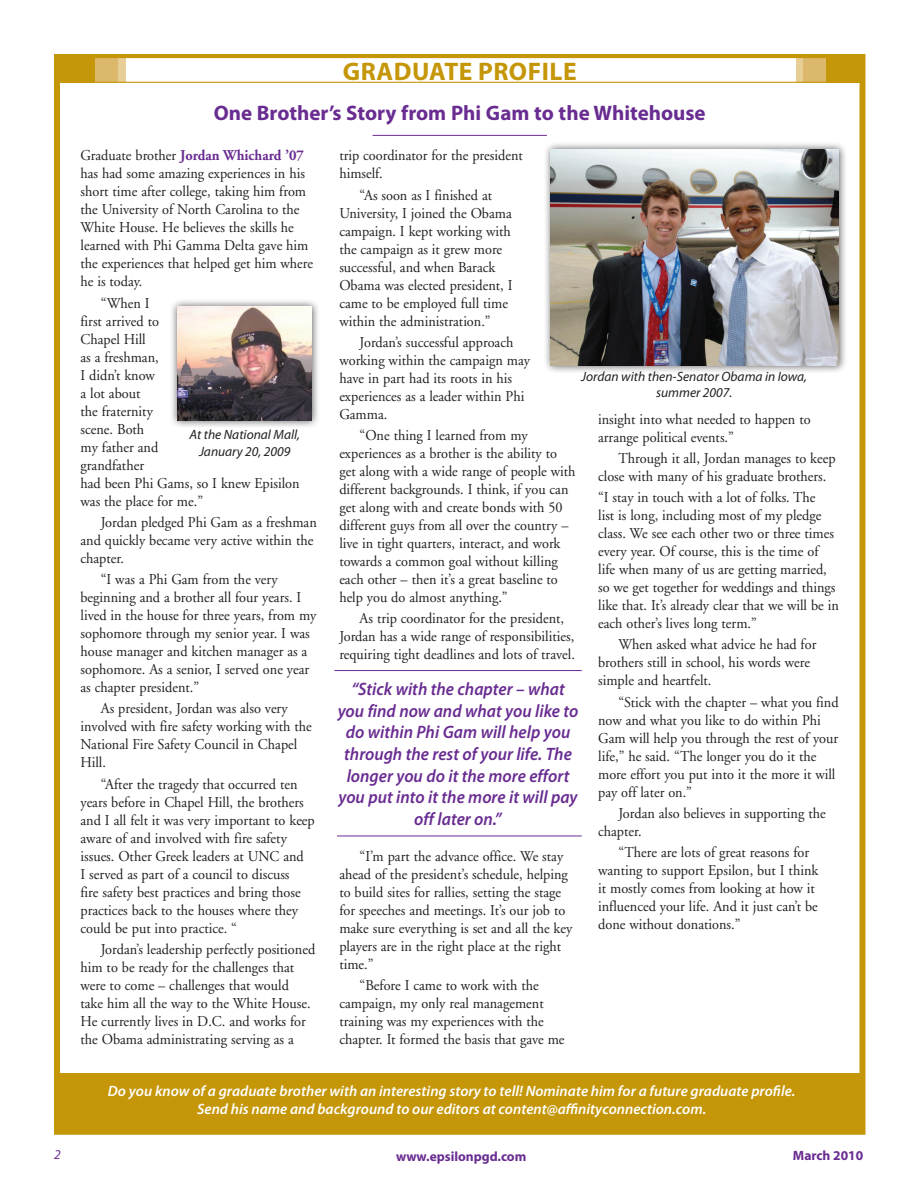
<style>
.page{position:relative;width:918px;height:1188px;background:#fff}
.page>*{position:absolute;margin:0;border:0;box-sizing:border-box;transform-origin:0 0}
.t1{font:700 25.5px "Myriad Pro";letter-spacing:.02em;color:#c49608}
.t2{font:700 21px "Myriad Pro";color:#692c91}
.t3{font:italic 600 18px/21.6px "Myriad Pro";color:#692c91;text-align:center;scale:.95 1}
.t4{font:15px/18px "Adobe Garamond";color:#231f20;scale:.95 1}
.t5{font:italic 600 15px/18px "Myriad Pro";color:#fff;text-align:center}
.t6{font:italic 13.5px/16.5px "Myriad Pro";color:#231f20;text-align:center}
.t7{font:700 13.5px "Myriad";color:#692c91}
.t8{font:italic 13.5px "Myriad";color:#692c91}
.s1{font-weight:700;color:#692c91}
</style>
<div class="page">
<div style="left:55px;top:1074px;width:808px;height:59px;background:#c49608"></div>
<div style="left:54px;top:54px;width:812px;height:1081px;border:6px solid #c49608"></div>
<div style="left:67px;top:57px;width:792px;height:25px;background:#fff"></div>
<div style="left:90px;top:57px;width:36px;height:26px;background:#e7cd96"></div>
<div style="left:82px;top:57px;width:36px;height:26px;background:#dcb86d"></div>
<div style="left:57px;top:57px;width:38px;height:26px;background:#c49608"></div>
<div style="left:796px;top:57px;width:36px;height:26px;background:#e7cd96"></div>
<div style="left:803px;top:57px;width:36px;height:26px;background:#dcb86d"></div>
<div style="left:826px;top:57px;width:36px;height:26px;background:#c49608"></div>
<div style="left:57px;top:57px;width:806px;height:26px;border:1px solid #c49608"></div>
<hr style="left:373px;top:135px;width:174px;height:1px;background:#692c91">
<div style="left:543px;top:141px;width:311px;height:239px;background:#231f20;opacity:.75"></div>
<img style="left:551px;top:149px;width:288px;height:216px">
<div style="left:169px;top:298px;width:158px;height:137px;background:#231f20;opacity:.75"></div>
<img style="left:177px;top:306px;width:135px;height:114px">
<hr style="left:334px;top:670px;width:248px;height:1px;background:#692c91">
<hr style="left:337px;top:836px;width:245px;height:1px;background:#692c91">
<h1 class="t1" style="left:343px;top:54px;width:233px">Graduate Profile</h1>
<h2 class="t2" style="left:214px;top:99px;width:494px">One Brother’s Story from Phi Gam to the Whitehouse</h2>
<p class="t4" style="left:81px;top:147px;width:246px">Graduate brother <span class="s1">Jordan Whichard ’07 </span>has had some amazing experiences in his short time after college, taking him from the University of North Carolina to the White House. He believes the skills he learned with Phi Gamma Delta gave him the experiences that helped get him where he is today.</p>
<p class="t4" style="left:81px;top:294px;width:232px;text-indent:20px">“When I<br>first arrived to<br>Chapel Hill<br>as a freshman,<br>I didn’t know<br>a lot about<br>the fraternity<br>scene. Both<br>my father and<br>grandfather<br>had been Phi Gams, so I knew Episilon was the place for me.”</p>
<p class="t4" style="left:81px;top:514px;width:250px;text-indent:20px">Jordan pledged Phi Gam as a freshman and quickly became very active within the chapter.</p>
<p class="t4" style="left:81px;top:571px;width:250px;text-indent:20px">“I was a Phi Gam from the very beginning and a brother all four years. I lived in the house for three years, from my sophomore through my senior year. I was house manager and kitchen manager as a sophomore. As a senior, I served one year as chapter president.”</p>
<p class="t4" style="left:81px;top:700px;width:245px;text-indent:20px">As president, Jordan was also very involved with fire safety working with the<br>National Fire Safety Council in Chapel<br>Hill.</p>
<p class="t4" style="left:81px;top:775px;width:248px;text-indent:20px">“After the tragedy that occurred ten years before in Chapel Hill, the brothers and I all felt it was very important to keep aware of and involved with fire safety issues. Other Greek leaders at UNC and<br>I served as part of a council to discuss<br>fire safety best practices and bring those practices back to the houses where they could be put into practice. “</p>
<p class="t4" style="left:81px;top:941px;width:249px;text-indent:20px">Jordan’s leadership perfectly positioned him to be ready for the challenges that were to come – challenges that would take him all the way to the White House.<br>He currently lives in D.C. and works for the Obama administrating serving as a</p>
<p class="t6" style="left:189px;top:426px;width:112px">At the National Mall,<br>January 20, 2009</p>
<p class="t4" style="left:339px;top:147px;width:195px">trip coordinator for the president himself.</p>
<p class="t4" style="left:339px;top:186px;width:184px;text-indent:20px">“As soon as I finished at<br>University, I joined the Obama campaign. I kept working with the campaign as it grew more successful, and when Barack<br>Obama was elected president, I came to be employed full time within the administration.”</p>
<p class="t4" style="left:339px;top:334px;width:202px;text-indent:20px">Jordan’s successful approach working within the campaign may have in part had its roots in his experiences as a leader within Phi<br>Gamma.</p>
<p class="t4" style="left:339px;top:427px;width:250px;text-indent:20px">“One thing I learned from my experiences as a brother is the ability to get along with a wide range of people with different backgrounds. I think, if you can get along with and create bonds with 50 different guys from all over the country – live in tight quarters, interact, and work towards a common goal without killing each other – then it’s a great baseline to help you do almost anything.”</p>
<p class="t4" style="left:339px;top:610px;width:249px;text-indent:20px">As trip coordinator for the president,<br>Jordan has a wide range of responsibilities, requiring tight deadlines and lots of travel.</p>
<p class="t6" style="left:581px;top:368px;width:227px">Jordan with then-Senator Obama in Iowa, summer 2007.</p>
<p class="t4" style="left:598px;top:410px;width:225px">insight into what needed to happen to arrange political events.”</p>
<p class="t4" style="left:598px;top:450px;width:251px;text-indent:20px">Through it all, Jordan manages to keep close with many of his graduate brothers.</p>
<p class="t4" style="left:598px;top:489px;width:255px">“I stay in touch with a lot of folks. The<br>list is long, including most of my pledge class. We see each other two or three times every year. Of course, this is the time of life when many of us are getting married, so we get together for weddings and things like that. It’s already clear that we will be in each other’s lives long term.”</p>
<p class="t4" style="left:598px;top:636px;width:231px;text-indent:20px">When asked what advice he had for brothers still in school, his words were simple and heartfelt.</p>
<p class="t4" style="left:598px;top:693px;width:255px;text-indent:20px">“Stick with the chapter – what you find now and what you like to do within Phi Gam will help you through the rest of your life,” he said. “The longer you do it the more effort you put into it the more it will pay off later on.”</p>
<p class="t4" style="left:598px;top:805px;width:241px;text-indent:20px">Jordan also believes in supporting the chapter.</p>
<p class="t4" style="left:598px;top:844px;width:233px;text-indent:20px">“There are lots of great reasons for wanting to support Epsilon, but I think it mostly comes from looking at how it influenced your life. And it just can’t be done without donations.”</p>
<p class="t3" style="left:338px;top:678px;width:255px">“Stick with the chapter – what you find now and what you like to do within Phi Gam will help you through the rest of your life. The longer you do it the more effort you put into it the more it will pay off later on.”</p>
<p class="t4" style="left:339px;top:847px;width:247px;text-indent:20px">“I’m part the advance office. We stay ahead of the president’s schedule, helping to build sites for rallies, setting the stage for speeches and meetings. It’s our job to make sure everything is set and all the key players are in the right place at the right time.”</p>
<p class="t4" style="left:339px;top:977px;width:239px;text-indent:20px">“Before I came to work with the campaign, my only real management training was my experiences with the chapter. It formed the basis that gave me</p>
<p class="t5" style="left:108px;top:1082px;width:689px">Do you know of a graduate brother with an interesting story to tell! Nominate him for a future graduate profile.<br>Send his name and background to our editors at content@affinityconnection.com.</p>
<p class="t8" style="left:54px;top:1148px;width:8px">2</p>
<p class="t7" style="left:396px;top:1149px;width:132px">www.epsilonpgd.com</p>
<p class="t7" style="left:793px;top:1149px;width:72px">March 2010</p>
</div>
